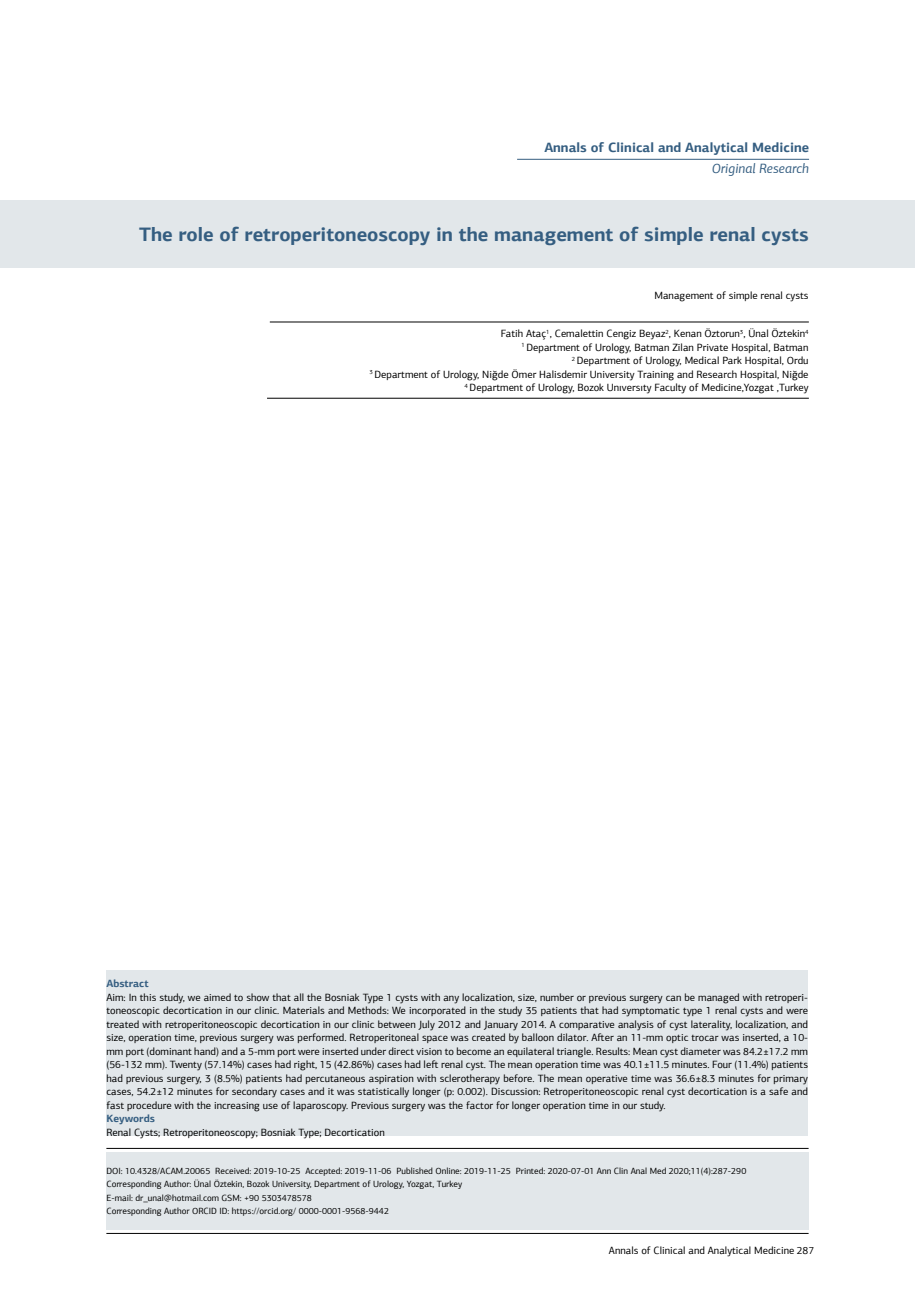
<style>
.page{position:relative;width:915px;height:1306px;background:#fff}
.page>*{position:absolute;margin:0;border:0;box-sizing:border-box;transform-origin:0 0}
.t1{font:700 19.5px "PF Agora Sans Pro";color:#355e81}
.t2{font:700 13.5px "PF Agora Sans Pro";color:#355e81}
.t3{font:italic 13.5px "PF Agora Sans Pro";color:#355e81}
.t4{font:10.5px/13.5px "PF Agora Sans Pro";color:#000;text-align:right}
.t5{font:700 10.5px "PF Agora Sans Pro";color:#355e81}
.t6{font:9px/13.5px "PF Agora Sans Pro";color:#000}
</style>
<div class="page">
<hr style="left:106px;top:1233px;width:702px;height:1px;background:#000">
<div style="left:0;top:200px;width:914px;height:68px;background:#e2e7ea"></div>
<hr style="left:106px;top:1148px;width:702px;height:1px;background:#000">
<hr style="left:270px;top:322px;width:538px;height:1px;background:#000">
<hr style="left:267px;top:398px;width:541px;height:1px;background:#000">
<hr style="left:517px;top:159px;width:291px;height:1px;background:#355e81">
<div style="left:106px;top:1151px;width:702px;height:78px;background:#e2e7ea"></div>
<div style="left:106px;top:969px;width:701px;height:166px;background:#e2e7ea"></div>
<p class="t2" style="left:544px;top:139px;width:266px">Annals of Clinical and Analytical Medicine</p>
<p class="t3" style="left:711px;top:160px;width:99px">Original Research</p>
<h1 class="t1" style="left:139px;top:222px;width:670px">The role of retroperitoneoscopy in the management of simple renal cysts</h1>
<p class="t4" style="left:654px;top:288px;width:156px">Management of simple renal cysts</p>
<p class="t4" style="left:369px;top:327px;width:440px">Fatih Ataç<sup>1</sup>, Cemalettin Cengiz Beyaz<sup>2</sup>, Kenan Öztorun<sup>3</sup>, Ünal Öztekin<sup>4<br>1</sup> Department of Urology, Batman Zilan Private Hospital, Batman<br><sup>2</sup> Department of Urology, Medical Park Hospital, Ordu<br><sup>3</sup> Department of Urology, Niğde Ömer Halisdemir University Training and Research Hospital, Niğde <sup>4</sup> Department of Urology, Bozok Unıversıty Faculty of Medicine,Yozgat ,Turkey</p>
<p class="t5" style="left:106px;top:977px;width:44px">Abstract</p>
<p class="t4" style="left:106px;top:990px;width:703px;text-align:justify">Aim: In this study, we aimed to show that all the Bosniak Type 1 cysts with any localization, size, number or previous surgery can be managed with retroperi&shy;toneoscopic decortication in our clinic. Materials and Methods: We incorporated in the study 35 patients that had symptomatic type 1 renal cysts and were treated with retroperitoneoscopic decortication in our clinic between July 2012 and January 2014. A comparative analysis of cyst laterality, localization, and size, operation time, previous surgery was performed. Retroperitoneal space was created by balloon dilator. After an 11-mm optic trocar was inserted, a 10- mm port (dominant hand) and a 5-mm port were inserted under direct vision to become an equilateral triangle. Results: Mean cyst diameter was 84.2±17.2 mm (56-132 mm). Twenty (57.14%) cases had right, 15 (42.86%) cases had left renal cyst. The mean operation time was 40.1±11.5 minutes. Four (11.4%) patients had previous surgery, 3 (8.5%) patients had percutaneous aspiration with sclerotherapy before. The mean operative time was 36.6±8.3 minutes for primary cases, 54.2±12 minutes for secondary cases and it was statistically longer (p: 0.002). Discussion: Retroperitoneoscopic renal cyst decortication is a safe and fast procedure with the increasing use of laparoscopy. Previous surgery was the factor for longer operation time in our study.</p>
<p class="t5" style="left:106px;top:1112px;width:50px">Keywords</p>
<p class="t4" style="left:106px;top:1125px;width:280px">Renal Cysts; Retroperitoneoscopy; Bosniak Type; Decortication</p>
<p class="t6" style="left:106px;top:1164px;width:641px">DOI: 10.4328/ACAM.20065 Received: 2019-10-25 Accepted: 2019-11-06 Published Online: 2019-11-25 Printed: 2020-07-01 Ann Clin Anal Med 2020;11(4):287-290<br>Corresponding Author: Ünal Öztekin, Bozok University, Department of Urology, Yozgat, Turkey<br>E-mail: dr_unal@hotmail.com GSM: +90 5303478578<br>Corresponding Author ORCID ID: https://orcid.org/ 0000-0001-9568-9442</p>
<p class="t4" style="left:608px;top:1243px;width:207px">Annals of Clinical and Analytical Medicine 287</p>
</div>
